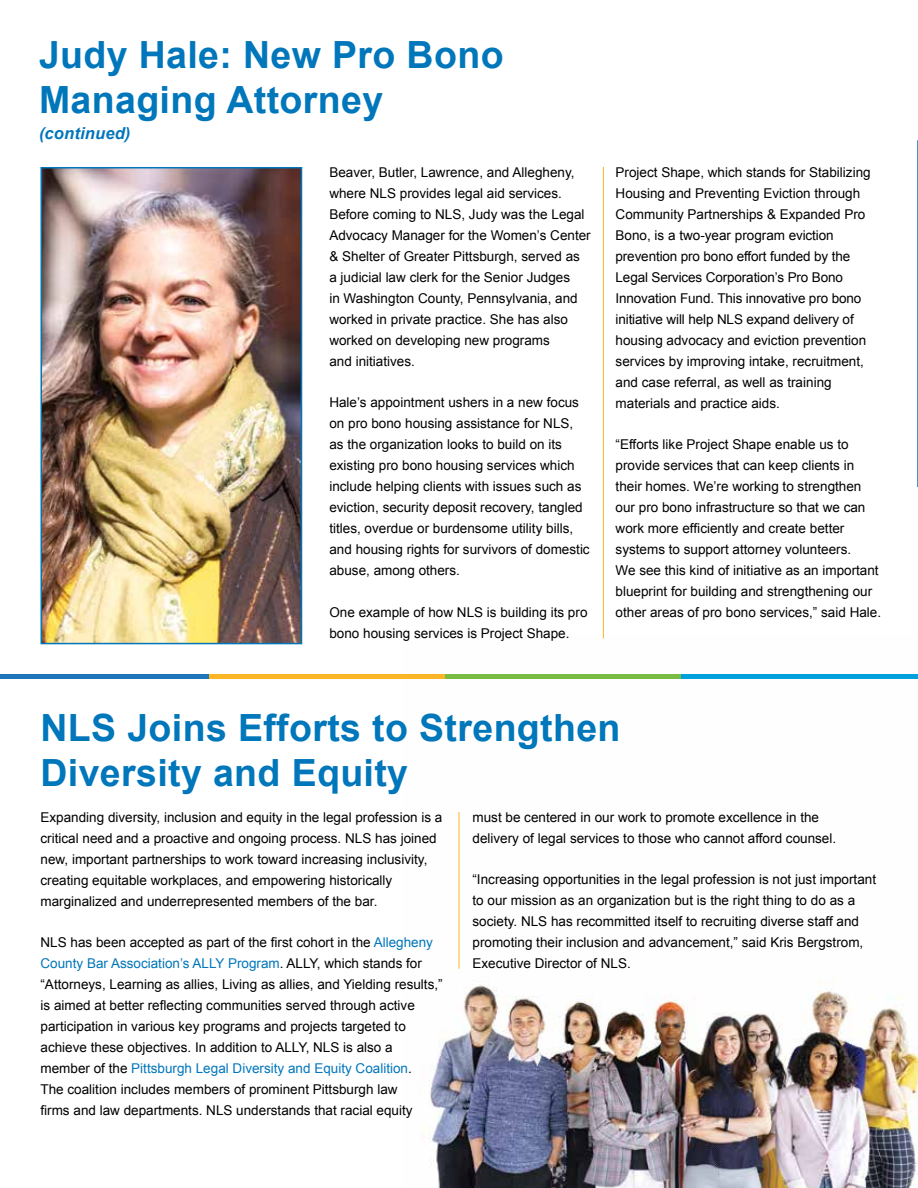
<style>
.page{position:relative;width:918px;height:1188px;background:#fff}
.page>*{position:absolute;margin:0;border:0;box-sizing:border-box;transform-origin:0 0}
.t1{font:700 37.5px/45px "Arial";letter-spacing:.01em;color:#0076bb}
.t2{font:italic 700 16.5px "Arial";letter-spacing:.01em;color:#0076bb}
.t3{font:13.5px/21px "Arial";color:#000}
.s1{color:#0076bb}
</style>
<div class="page">
<img style="left:403px;top:634px;width:515px;height:554px">
<svg style="left:917px;top:140px;width:1px;height:347px"></svg>
<hr style="left:209px;top:675px;width:236px;height:4px;background:#fcb524">
<hr style="left:0;top:675px;width:209px;height:4px;background:#1e75ba">
<hr style="left:445px;top:675px;width:237px;height:4px;background:#79bc43">
<hr style="left:682px;top:675px;width:236px;height:4px;background:#00a0dd">
<img style="left:43px;top:170px;width:256px;height:471px">
<div style="left:40px;top:167px;width:262px;height:477px;border:2px solid #0076bb"></div>
<hr style="left:603px;top:167px;width:1px;height:471px;background:#fcb525">
<hr style="left:459px;top:812px;width:1px;height:157px;background:#fcb525">
<h1 class="t1" style="left:39px;top:34px;width:466px">Judy Hale: New Pro Bono<br>Managing Attorney</h1>
<p class="t2" style="left:39px;top:122px;width:93px">(continued)</p>
<p class="t3" style="left:329px;top:162px;width:263px">Beaver, Butler, Lawrence, and Allegheny, where NLS provides legal aid services.<br>Before coming to NLS, Judy was the Legal Advocacy Manager for the Women’s Center &amp; Shelter of Greater Pittsburgh, served as a judicial law clerk for the Senior Judges<br>in Washington County, Pennsylvania, and worked in private practice. She has also worked on developing new programs<br>and initiatives.</p>
<p class="t3" style="left:329px;top:392px;width:262px">Hale’s appointment ushers in a new focus on pro bono housing assistance for NLS, as the organization looks to build on its existing pro bono housing services which include helping clients with issues such as eviction, security deposit recovery, tangled titles, overdue or burdensome utility bills, and housing rights for survivors of domestic abuse, among others.</p>
<p class="t3" style="left:329px;top:601px;width:260px">One example of how NLS is building its pro bono housing services is Project Shape.</p>
<p class="t3" style="left:616px;top:162px;width:257px">Project Shape, which stands for Stabilizing Housing and Preventing Eviction through Community Partnerships &amp; Expanded Pro Bono, is a two-year program eviction prevention pro bono effort funded by the Legal Services Corporation’s Pro Bono Innovation Fund. This innovative pro bono initiative will help NLS expand delivery of housing advocacy and eviction prevention services by improving intake, recruitment, and case referral, as well as training materials and practice aids.</p>
<p class="t3" style="left:616px;top:434px;width:267px">“Efforts like Project Shape enable us to provide services that can keep clients in their homes. We’re working to strengthen our pro bono infrastructure so that we can work more efficiently and create better systems to support attorney volunteers.<br>We see this kind of initiative as an important blueprint for building and strengthening our other areas of pro bono services,” said Hale.</p>
<h1 class="t1" style="left:40px;top:707px;width:582px">NLS Joins Efforts to Strengthen<br>Diversity and Equity</h1>
<p class="t3" style="left:40px;top:807px;width:403px">Expanding diversity, inclusion and equity in the legal profession is a critical need and a proactive and ongoing process. NLS has joined new, important partnerships to work toward increasing inclusivity, creating equitable workplaces, and empowering historically marginalized and underrepresented members of the bar.</p>
<p class="t3" style="left:40px;top:932px;width:404px">NLS has been accepted as part of the first cohort in the <span class="s1">Allegheny County Bar Association’s ALLY Program</span>. ALLY, which stands for “Attorneys, Learning as allies, Living as allies, and Yielding results,” is aimed at better reflecting communities served through active participation in various key programs and projects targeted to achieve these objectives. In addition to ALLY, NLS is also a member of the <span class="s1">Pittsburgh Legal Diversity and Equity Coalition</span>.<br>The coalition includes members of prominent Pittsburgh law<br>firms and law departments. NLS understands that racial equity</p>
<p class="t3" style="left:472px;top:807px;width:365px">must be centered in our work to promote excellence in the delivery of legal services to those who cannot afford counsel.</p>
<p class="t3" style="left:472px;top:869px;width:405px">“Increasing opportunities in the legal profession is not just important to our mission as an organization but is the right thing to do as a society. NLS has recommitted itself to recruiting diverse staff and promoting their inclusion and advancement,” said Kris Bergstrom, Executive Director of NLS.</p>
</div>
